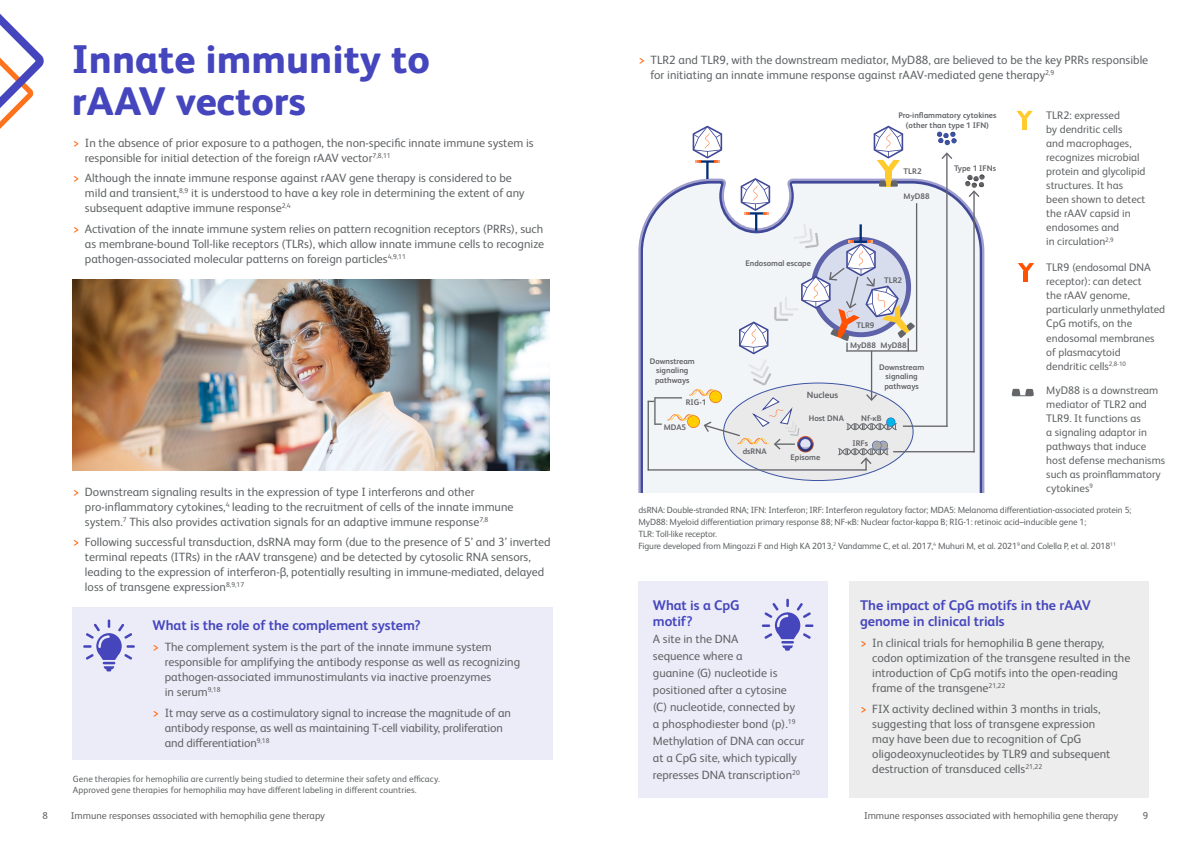
<style>
.page{position:relative;width:1191px;height:842px;background:#fff}
.page>*{position:absolute;margin:0;border:0;box-sizing:border-box;transform-origin:0 0}
.t1{font:800 40px/42px "FS Albert Pro";color:#4546bd}
.t2{font:700 14px/16px "FS Albert Pro";color:#4546bd}
.t3{font:12px/15px "FS Albert Pro";color:#606365}
.t4{font:11px/14px "FS Albert Pro";color:#606365}
.t5{font:10px "FS Albert Pro";color:#606365}
.t6{font:700 9.1px "FS Albert Pro";color:#636569}
.t7{font:9px/12px "FS Albert Pro";letter-spacing:-.01em;color:#606365}
.t8{font:9px/10.8px "FS Albert Pro";letter-spacing:.01em;color:#606365}
.t9{font:700 8.1px/9.7px "FS Albert Pro";color:#636569;text-align:center}
.s1{color:#ff6303}
</style>
<div class="page">
<div style="left:638px;top:582px;width:190px;height:216px;background:#ececf8"></div>
<svg style="left:761px;top:599px;width:52px;height:52px"></svg>
<div style="left:73px;top:607px;width:480px;height:152px;background:#ececf8"></div>
<svg style="left:83px;top:619px;width:52px;height:52px"></svg>
<svg style="left:643px;top:184px;width:336px;height:308px;fill:#f2f5f8"></svg>
<div style="left:723px;top:383px;width:190px;height:97px;background:#eaeaea;border-radius:50%"></div>
<svg style="left:937px;top:131px;width:19px;height:14px"></svg>
<hr style="left:846px;top:350px;width:71px;height:2px;background:#636569">
<hr style="left:648px;top:469px;width:218px;height:2px;background:#636569">
<hr style="left:903px;top:425px;width:44px;height:2px;background:#636569">
<hr style="left:893px;top:451px;width:81px;height:1px;background:#636569">
<hr style="left:916px;top:203px;width:1px;height:148px;background:#636569">
<hr style="left:647px;top:401px;width:2px;height:70px;background:#636569">
<hr style="left:946px;top:154px;width:1px;height:273px;background:#636569">
<svg style="left:941px;top:152px;width:11px;height:7px"></svg>
<hr style="left:973px;top:192px;width:1px;height:260px;background:#636569">
<svg style="left:964px;top:174px;width:20px;height:23px"></svg>
<svg style="left:648px;top:126px;width:267px;height:344px"></svg>
<svg style="left:709px;top:390px;width:13px;height:13px"></svg>
<div style="left:710px;top:391px;width:11px;height:11px;background:#ffcd00;border-radius:50%"></div>
<img style="left:73px;top:279px;width:477px;height:191px">
<svg style="left:0;top:14px;width:44px;height:115px"></svg>
<svg style="left:1016px;top:111px;width:16px;height:8px"></svg>
<div style="left:1022px;top:119px;width:5px;height:10px;background:#ffcb2c"></div>
<svg style="left:1018px;top:263px;width:16px;height:8px"></svg>
<div style="left:1023px;top:271px;width:5px;height:11px;background:#ff5100"></div>
<svg style="left:1011px;top:389px;width:23px;height:7px"></svg>
<div style="left:849px;top:582px;width:299px;height:216px;background:#ededed"></div>
<h1 class="t1" style="left:72px;top:36px;width:359px">Innate immunity to rAAV vectors</h1>
<p class="t3" style="left:650px;top:51px;width:499px;text-indent:-12px"><span class="s1">&gt;</span> TLR2 and TLR9, with the downstream mediator, MyD88, are believed to be the key PRRs responsible for initiating an innate immune response against rAAV-mediated gene therapy<sup>2,9</sup></p>
<p class="t4" style="left:1046px;top:108px;width:101px">TLR2: expressed<br>by dendritic cells<br>and macrophages, recognizes microbial protein and glycolipid structures. It has been shown to detect the rAAV capsid in endosomes and<br>in circulation<sup>2,9</sup></p>
<p class="t4" style="left:1046px;top:260px;width:120px">TLR9 (endosomal DNA receptor): can detect<br>the rAAV genome, particularly unmethylated<br>CpG motifs, on the endosomal membranes of plasmacytoid<br>dendritic cells<sup>2,8-10</sup></p>
<p class="t4" style="left:1046px;top:382px;width:120px">MyD88 is a downstream mediator of TLR2 and<br>TLR9. It functions as<br>a signaling adaptor in pathways that induce host defense mechanisms such as proinflammatory cytokines<sup>9</sup></p>
<p class="t9" style="left:898px;top:110px;width:100px">Pro-inflammatory cytokines (other than type 1 IFN)</p>
<p class="t3" style="left:85px;top:134px;width:450px;text-indent:-12px"><span class="s1">&gt;</span> In the absence of prior exposure to a pathogen, the non-specific innate immune system is responsible for initial detection of the foreign rAAV vector<sup>7,8,11</sup></p>
<p class="t3" style="left:85px;top:170px;width:441px;text-indent:-12px"><span class="s1">&gt;</span> Although the innate immune response against rAAV gene therapy is considered to be mild and transient,<sup>8,9</sup> it is understood to have a key role in determining the extent of any subsequent adaptive immune response<sup>2,4</sup></p>
<p class="t3" style="left:85px;top:220px;width:461px;text-align:justify;text-indent:-12px"><span class="s1">&gt;</span> Activation of the innate immune system relies on pattern recognition receptors (PRRs), such as membrane-bound Toll-like receptors (TLRs), which allow innate immune cells to recognize pathogen-associated molecular patterns on foreign particles<sup>4,9,11</sup></p>
<p class="t9" style="left:954px;top:163px;width:44px">Type 1 IFNs</p>
<p class="t9" style="left:903px;top:166px;width:20px">TLR2</p>
<p class="t9" style="left:903px;top:191px;width:27px">MyD88</p>
<p class="t9" style="left:745px;top:258px;width:67px">Endosomal escape</p>
<p class="t9" style="left:884px;top:275px;width:20px">TLR2</p>
<p class="t9" style="left:856px;top:320px;width:20px">TLR9</p>
<p class="t9" style="left:850px;top:340px;width:27px">MyD88</p>
<p class="t9" style="left:880px;top:340px;width:27px">MyD88</p>
<p class="t9" style="left:649px;top:355px;width:47px">Downstream signaling pathways</p>
<p class="t9" style="left:879px;top:361px;width:47px">Downstream signaling pathways</p>
<p class="t6" style="left:807px;top:388px;width:33px">Nucleus</p>
<p class="t9" style="left:808px;top:413px;width:37px">Host DNA</p>
<p class="t9" style="left:861px;top:413px;width:22px">Nf-κB</p>
<p class="t9" style="left:686px;top:397px;width:22px">RIG-1</p>
<p class="t9" style="left:663px;top:422px;width:24px">MDA5</p>
<p class="t9" style="left:852px;top:438px;width:17px">IRFs</p>
<p class="t9" style="left:743px;top:446px;width:25px">dsRNA</p>
<p class="t9" style="left:790px;top:452px;width:31px">Episome</p>
<p class="t3" style="left:85px;top:483px;width:430px;text-indent:-12px"><span class="s1">&gt;</span> Downstream signaling results in the expression of type I interferons and other pro-inflammatory cytokines,<sup>4</sup> leading to the recruitment of cells of the innate immune system.<sup>7</sup> This also provides activation signals for an adaptive immune response<sup>7,8</sup></p>
<p class="t3" style="left:85px;top:534px;width:467px;text-indent:-12px"><span class="s1">&gt;</span> Following successful transduction, dsRNA may form (due to the presence of 5’ and 3’ inverted terminal repeats (ITRs) in the rAAV transgene) and be detected by cytosolic RNA sensors, leading to the expression of interferon-β, potentially resulting in immune-mediated, delayed loss of transgene expression<sup>8,9,17</sup></p>
<p class="t7" style="left:638px;top:504px;width:494px">dsRNA: Double-stranded RNA; IFN: Interferon; IRF: Interferon regulatory factor; MDA5: Melanoma differentiation-associated protein 5; MyD88: Myeloid differentiation primary response 88; NF-κB: Nuclear factor-kappa B; RIG-1: retinoic acid–inducible gene 1;<br>TLR: Toll-like receptor.<br>Figure developed from Mingozzi F and High KA 2013,<sup>2</sup> Vandamme C, et al. 2017,<sup>4</sup> Muhuri M, et al. 2021<sup>9</sup> and Colella P, et al. 2018<sup>11</sup></p>
<p class="t2" style="left:153px;top:617px;width:269px">What is the role of the complement system?</p>
<p class="t3" style="left:165px;top:638px;width:357px;text-indent:-12px"><span class="s1">&gt;</span> The complement system is the part of the innate immune system responsible for amplifying the antibody response as well as recognizing pathogen-associated immunostimulants via inactive proenzymes<br>in serum<sup>9,18</sup></p>
<p class="t3" style="left:165px;top:704px;width:348px;text-indent:-12px"><span class="s1">&gt;</span> It may serve as a costimulatory signal to increase the magnitude of an antibody response, as well as maintaining T-cell viability, proliferation and differentiation<sup>9,18</sup></p>
<p class="t8" style="left:73px;top:773px;width:369px">Gene therapies for hemophilia are currently being studied to determine their safety and efficacy.<br>Approved gene therapies for hemophilia may have different labeling in different countries.</p>
<p class="t2" style="left:653px;top:597px;width:88px">What is a CpG motif?</p>
<p class="t3" style="left:653px;top:630px;width:153px;line-height:17px">A site in the DNA<br>sequence where a<br>guanine (G) nucleotide is positioned after a cytosine<br>(C) nucleotide, connected by<br>a phosphodiester bond (p).<sup>19<br></sup>Methylation of DNA can occur at a CpG site, which typically represses DNA transcription<sup>20</sup></p>
<p class="t2" style="left:860px;top:597px;width:232px">The impact of CpG motifs in the rAAV genome in clinical trials</p>
<p class="t3" style="left:872px;top:634px;width:260px;text-indent:-12px"><span class="s1">&gt;</span> In clinical trials for hemophilia B gene therapy, codon optimization of the transgene resulted in the introduction of CpG motifs into the open-reading frame of the transgene<sup>21,22</sup></p>
<p class="t3" style="left:872px;top:700px;width:240px;text-indent:-12px"><span class="s1">&gt;</span> FIX activity declined within 3 months in trials, suggesting that loss of transgene expression may have been due to recognition of CpG oligodeoxynucleotides by TLR9 and subsequent destruction of transduced cells<sup>21,22</sup></p>
<p class="t5" style="left:43px;top:808px;width:7px">8</p>
<p class="t5" style="left:71px;top:808px;width:256px">Immune responses associated with hemophilia gene therapy</p>
<p class="t5" style="left:864px;top:808px;width:256px">Immune responses associated with hemophilia gene therapy</p>
<p class="t5" style="left:1143px;top:808px;width:7px">9</p>
</div>
